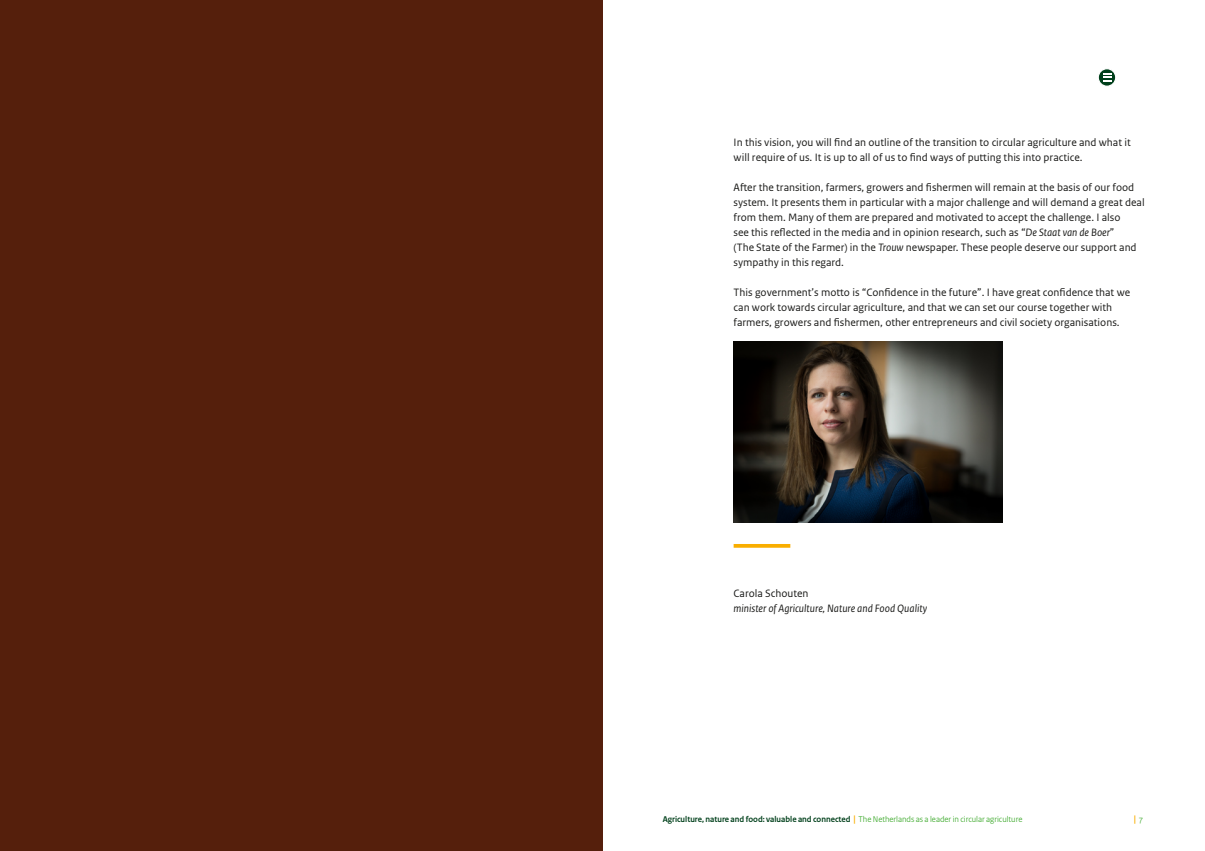
<style>
.page{position:relative;width:1205px;height:851px;background:#fff}
.page>*{position:absolute;margin:0;border:0;box-sizing:border-box;transform-origin:0 0}
.t1{font:11.25px/15px "Rijksoverheid Sans Text";color:#1a1a18}
.t2{font:italic 11.25px "Rijksoverheid Sans Text";color:#1a1a18}
.t3{font:700 10px "Rijksoverheid Sans Heading";color:#f9ae00}
.t4{font:700 8.75px "Rijksoverheid Sans Heading";color:#00401b}
.s1{font-style:italic}
.s2{font-size:10px;color:#f9ae00}
.s3{font-weight:400;color:#43ac32}
.s4{font-weight:400;font-size:8.75px;color:#43ac32}
</style>
<div class="page">
<img style="left:733px;top:341px;width:270px;height:181px">
<div style="left:0;top:0;width:602px;height:850px;background:#551f0c"></div>
<hr style="left:733px;top:544px;width:57px;height:3px;background:#f9ae00">
<svg style="left:1098px;top:69px;width:18px;height:17px"></svg>
<div style="left:1097px;top:68px;width:19px;height:19px;border:1px solid #fff;border-radius:50%"></div>
<svg style="left:1103px;top:73px;width:8px;height:9px"></svg>
<p class="t1" style="left:733px;top:135px;width:399px">In this vision, you will find an outline of the transition to circular agriculture and what it will require of us. It is up to all of us to find ways of putting this into practice.</p>
<p class="t1" style="left:733px;top:180px;width:412px">After the transition, farmers, growers and fishermen will remain at the basis of our food system. It presents them in particular with a major challenge and will demand a great deal from them. Many of them are prepared and motivated to accept the challenge. I also<br>see this reflected in the media and in opinion research, such as “<span class="s1">De Staat van de Boer</span>”<br>(The State of the Farmer) in the <span class="s1">Trouw</span> newspaper. These people deserve our support and sympathy in this regard.</p>
<p class="t1" style="left:733px;top:285px;width:398px">This government’s motto is “Confidence in the future”. I have great confidence that we can work towards circular agriculture, and that we can set our course together with farmers, growers and fishermen, other entrepreneurs and civil society organisations.</p>
<p class="t1" style="left:733px;top:585px;width:76px">Carola Schouten</p>
<p class="t2" style="left:733px;top:601px;width:195px">minister of Agriculture, Nature and Food Quality</p>
<p class="t4" style="left:663px;top:813px;width:361px">Agriculture, nature and food: valuable and connected <span class="s2">|</span> <span class="s3">The Netherlands as a leader in circular agriculture</span></p>
<p class="t3" style="left:1134px;top:812px;width:10px">| <span class="s4">7</span></p>
</div>
